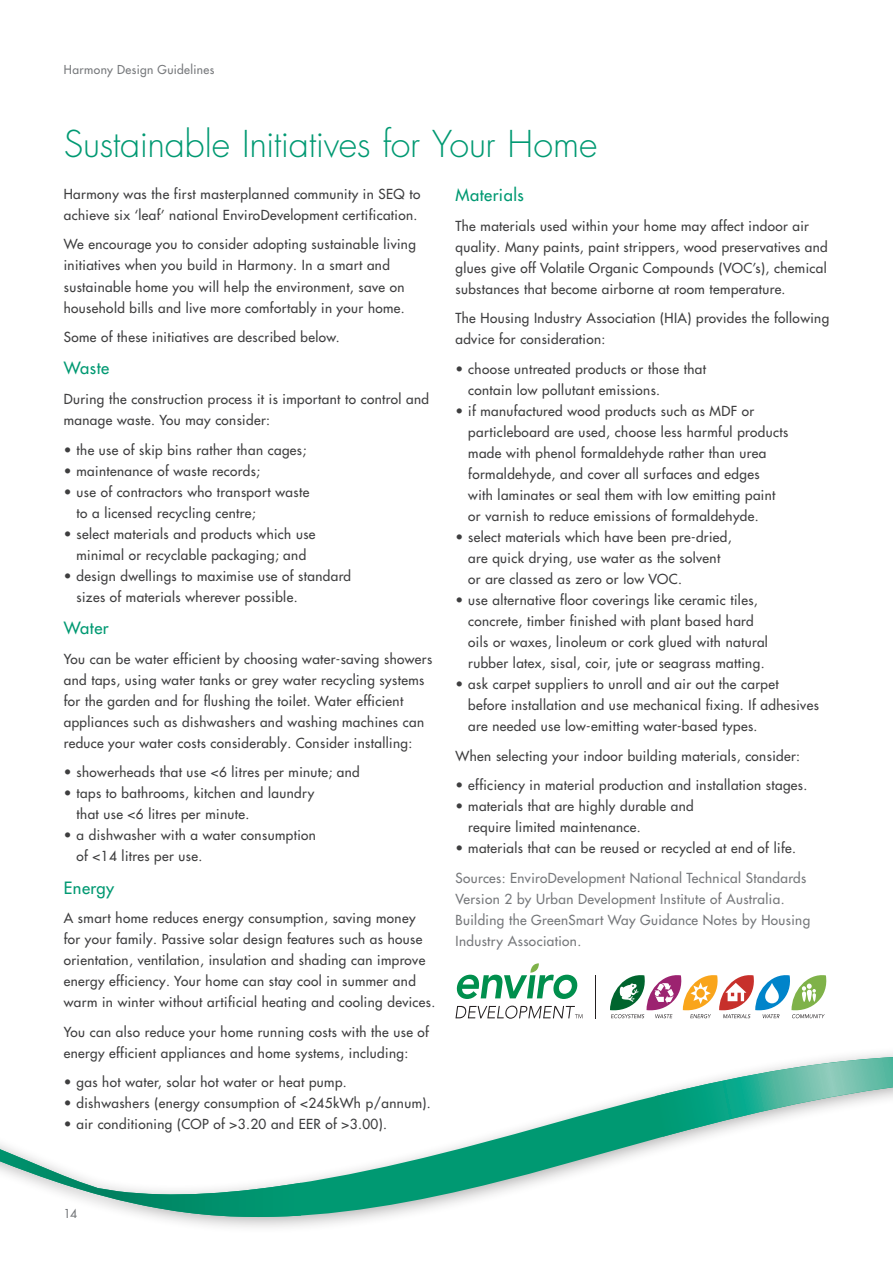
<style>
.page{position:relative;width:893px;height:1263px;background:#fff}
.page>*{position:absolute;margin:0;border:0;box-sizing:border-box;transform-origin:0 0}
.Main_Headings_-_Green{font:300 36px "Futura LT Pro";letter-spacing:-.01em;color:#009972}
.t1{font:500 16.5px "Futura LT Pro";letter-spacing:.03em;color:#009972}
.t2{font:500 13.5px/21px "Futura LT Pro";letter-spacing:.03em;color:#3e3e3f}
.t3{font:500 13.5px/21px "Futura LT Pro";letter-spacing:.03em;color:#76787b}
.t4{font:500 12px "Futura LT Pro";letter-spacing:.035em;color:#76787b}
</style>
<div class="page">
<hr style="left:595px;top:975px;width:1px;height:44px;background:#231f20">
<svg style="left:456px;top:963px;width:122px;height:36px"></svg>
<svg style="left:455px;top:1005px;width:127px;height:14px"></svg>
<svg style="left:610px;top:975px;width:217px;height:43px"></svg>
<svg style="left:159px;top:1053px;width:734px;height:175px"></svg>
<svg style="left:655px;top:1056px;width:238px;height:81px"></svg>
<svg style="left:0;top:1140px;width:301px;height:78px"></svg>
<p class="t4" style="left:64px;top:60px;width:152px">Harmony Design Guidelines</p>
<p class="Main_Headings_-_Green" style="left:64px;top:121px;width:535px">Sustainable Initiatives for Your Home</p>
<p class="t1" style="left:455px;top:183px;width:70px">Materials</p>
<p class="t2" style="left:455px;top:215px;width:374px">The materials used within your home may affect indoor air quality. Many paints, paint strippers, wood preservatives and glues give off Volatile Organic Compounds (VOC’s), chemical substances that become airborne at room temperature.</p>
<p class="t2" style="left:455px;top:307px;width:375px">The Housing Industry Association (HIA) provides the following advice for consideration:</p>
<p class="t2" style="left:468px;top:358px;width:239px;text-indent:-13px">• choose untreated products or those that contain low pollutant emissions.</p>
<p class="t2" style="left:468px;top:400px;width:322px;text-indent:-13px">• if manufactured wood products such as MDF or particleboard are used, choose less harmful products made with phenol formaldehyde rather than urea formaldehyde, and cover all surfaces and edges<br>with laminates or seal them with low emitting paint or varnish to reduce emissions of formaldehyde.</p>
<p class="t2" style="left:468px;top:526px;width:265px;text-indent:-13px">• select materials which have been pre-dried, are quick drying, use water as the solvent or are classed as zero or low VOC.</p>
<p class="t2" style="left:468px;top:589px;width:301px;text-indent:-13px">• use alternative floor coverings like ceramic tiles, concrete, timber finished with plant based hard oils or waxes, linoleum or cork glued with natural rubber latex, sisal, coir, jute or seagrass matting.</p>
<p class="t2" style="left:468px;top:673px;width:352px;text-indent:-13px">• ask carpet suppliers to unroll and air out the carpet before installation and use mechanical fixing. If adhesives are needed use low-emitting water-based types.</p>
<p class="t2" style="left:455px;top:744px;width:346px">When selecting your indoor building materials, consider:</p>
<p class="t2" style="left:455px;top:774px;width:353px">• efficiency in material production and installation stages.</p>
<p class="t2" style="left:468px;top:795px;width:227px;text-indent:-13px">• materials that are highly durable and require limited maintenance.</p>
<p class="t2" style="left:455px;top:837px;width:342px">• materials that can be reused or recycled at end of life.</p>
<p class="t3" style="left:455px;top:866px;width:356px">Sources: EnviroDevelopment National Technical Standards Version 2 by Urban Development Institute of Australia.<br>Building the GreenSmart Way Guidance Notes by Housing Industry Association.</p>
<p class="t2" style="left:64px;top:183px;width:358px">Harmony was the first masterplanned community in SEQ to achieve six ‘leaf’ national EnviroDevelopment certification.</p>
<p class="t2" style="left:64px;top:233px;width:354px">We encourage you to consider adopting sustainable living initiatives when you build in Harmony. In a smart and sustainable home you will help the environment, save on household bills and live more comfortably in your home.</p>
<p class="t2" style="left:64px;top:326px;width:278px">Some of these initiatives are described below.</p>
<p class="t1" style="left:64px;top:356px;width:47px">Waste</p>
<p class="t2" style="left:64px;top:388px;width:367px">During the construction process it is important to control and manage waste. You may consider:</p>
<p class="t2" style="left:64px;top:438px;width:244px">• the use of skip bins rather than cages;</p>
<p class="t2" style="left:64px;top:459px;width:198px">• maintenance of waste records;</p>
<p class="t2" style="left:77px;top:480px;width:234px;text-indent:-13px">• use of contractors who transport waste to a licensed recycling centre;</p>
<p class="t2" style="left:64px;top:522px;width:253px;text-align:center">• select materials and products which use minimal or recyclable packaging; and</p>
<p class="t2" style="left:77px;top:564px;width:276px;text-indent:-13px">• design dwellings to maximise use of standard sizes of materials wherever possible.</p>
<p class="t1" style="left:64px;top:616px;width:46px">Water</p>
<p class="t2" style="left:64px;top:647px;width:370px">You can be water efficient by choosing water-saving showers and taps, using water tanks or grey water recycling systems for the garden and for flushing the toilet. Water efficient appliances such as dishwashers and washing machines can reduce your water costs considerably. Consider installing:</p>
<p class="t2" style="left:64px;top:761px;width:297px">• showerheads that use &lt;6 litres per minute; and</p>
<p class="t2" style="left:77px;top:782px;width:239px;text-indent:-13px">• taps to bathrooms, kitchen and laundry that use &lt;6 litres per minute.</p>
<p class="t2" style="left:77px;top:824px;width:241px;text-indent:-13px">• a dishwasher with a water consumption of &lt;14 litres per use.</p>
<p class="t1" style="left:64px;top:875px;width:52px">Energy</p>
<p class="t2" style="left:64px;top:907px;width:373px">A smart home reduces energy consumption, saving money for your family. Passive solar design features such as house orientation, ventilation, insulation and shading can improve energy efficiency. Your home can stay cool in summer and warm in winter without artificial heating and cooling devices.</p>
<p class="t2" style="left:64px;top:1020px;width:367px">You can also reduce your home running costs with the use of energy efficient appliances and home systems, including:</p>
<p class="t2" style="left:64px;top:1071px;width:284px">• gas hot water, solar hot water or heat pump.</p>
<p class="t2" style="left:64px;top:1092px;width:368px">• dishwashers (energy consumption of &lt;245kWh p/annum).</p>
<p class="t2" style="left:64px;top:1113px;width:325px">• air conditioning (COP of &gt;3.20 and EER of &gt;3.00).</p>
<p class="t4" style="left:64px;top:1205px;width:15px">14</p>
</div>
